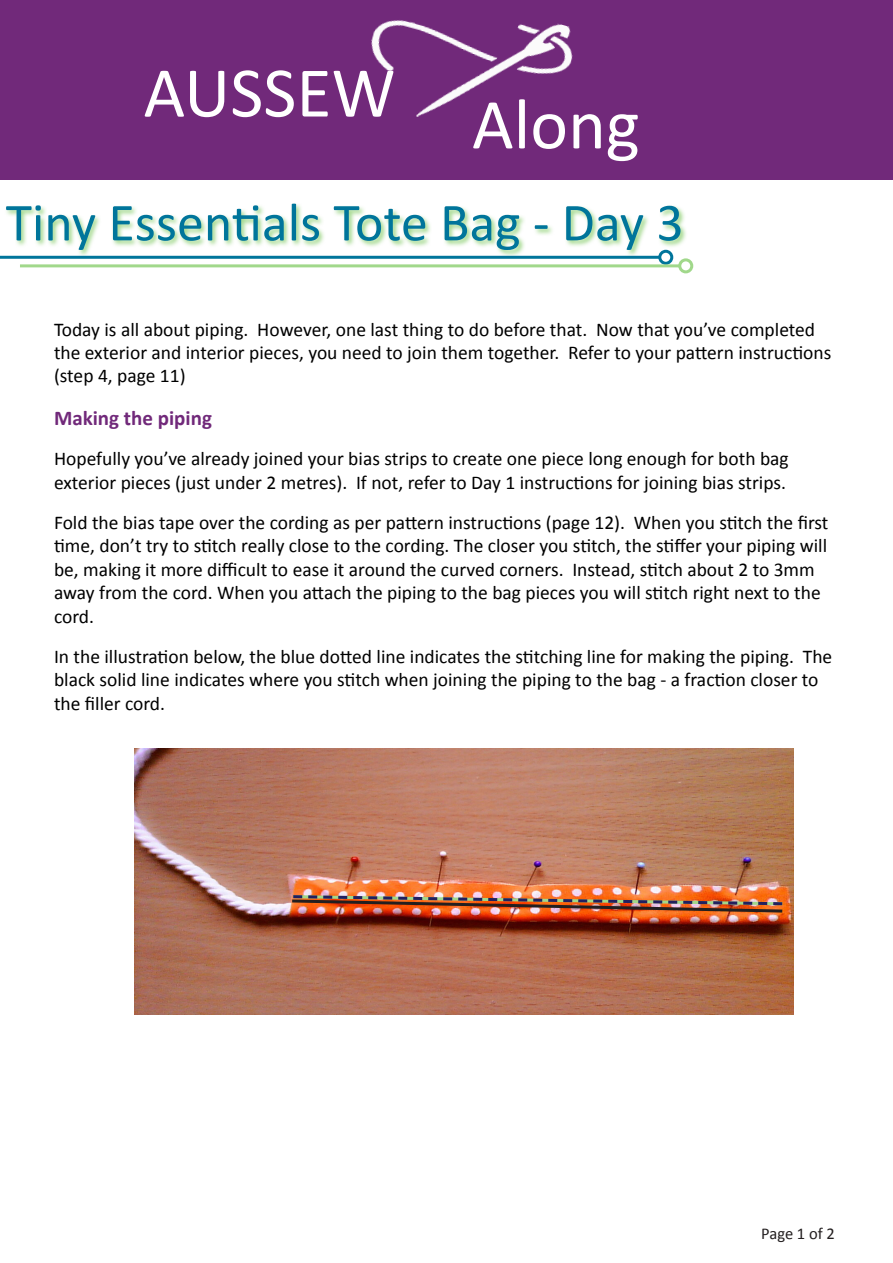
<style>
.page{position:relative;width:893px;height:1263px;background:#fff}
.page>*{position:absolute;margin:0;border:0;box-sizing:border-box;transform-origin:0 0}
.t1{font:72px "Calibri";color:#fff}
.t2{font:54px "Calibri";color:#00759b}
.t3{font:700 21px "Calibri";color:#71297a}
.t4{font:19.5px/23.4px "Calibri";color:#000}
.t5{font:16.5px "Calibri";letter-spacing:-.005em;color:#231f20}
</style>
<div class="page">
<div style="left:0;top:0;width:893px;height:179px;background:#71297a"></div>
<img style="left:371px;top:20px;width:202px;height:97px">
<svg style="left:5px;top:204px;width:681px;height:53px"></svg>
<hr style="left:0;top:256px;width:660px;height:3px;background:#00759b">
<div style="left:658px;top:250px;width:15px;height:15px;border:3px solid #00759b;border-radius:50%"></div>
<hr style="left:20px;top:264px;width:660px;height:3px;background:#a1d88b">
<div style="left:678px;top:258px;width:15px;height:15px;border:3px solid #a1d88b;border-radius:50%"></div>
<img style="left:135px;top:748px;width:659px;height:267px">
<img style="left:289px;top:893px;width:496px;height:21px">
<h1 class="t1" style="left:144px;top:43px;width:498px">AUSSEW Along</h1>
<p class="t2" style="left:6px;top:185px;width:680px">Tiny Essentials Tote Bag - Day 3</p>
<p class="t4" style="left:54px;top:317px;width:779px">Today is all about piping. However, one last thing to do before that. Now that you’ve completed the exterior and interior pieces, you need to join them together. Refer to your pattern instructions (step 4, page 11)</p>
<p class="t3" style="left:54px;top:403px;width:159px">Making the piping</p>
<p class="t4" style="left:54px;top:446px;width:736px">Hopefully you’ve already joined your bias strips to create one piece long enough for both bag exterior pieces (just under 2 metres). If not, refer to Day 1 instructions for joining bias strips.</p>
<p class="t4" style="left:54px;top:510px;width:776px">Fold the bias tape over the cording as per pattern instructions (page 12). When you stitch the first time, don’t try to stitch really close to the cording. The closer you stitch, the stiffer your piping will be, making it more difficult to ease it around the curved corners. Instead, stitch about 2 to 3mm away from the cord. When you attach the piping to the bag pieces you will stitch right next to the cord.</p>
<p class="t4" style="left:54px;top:644px;width:780px">In the illustration below, the blue dotted line indicates the stitching line for making the piping. The black solid line indicates where you stitch when joining the piping to the bag - a fraction closer to the filler cord.</p>
<p class="t5" style="left:761px;top:1222px;width:75px">Page 1 of 2</p>
</div>
